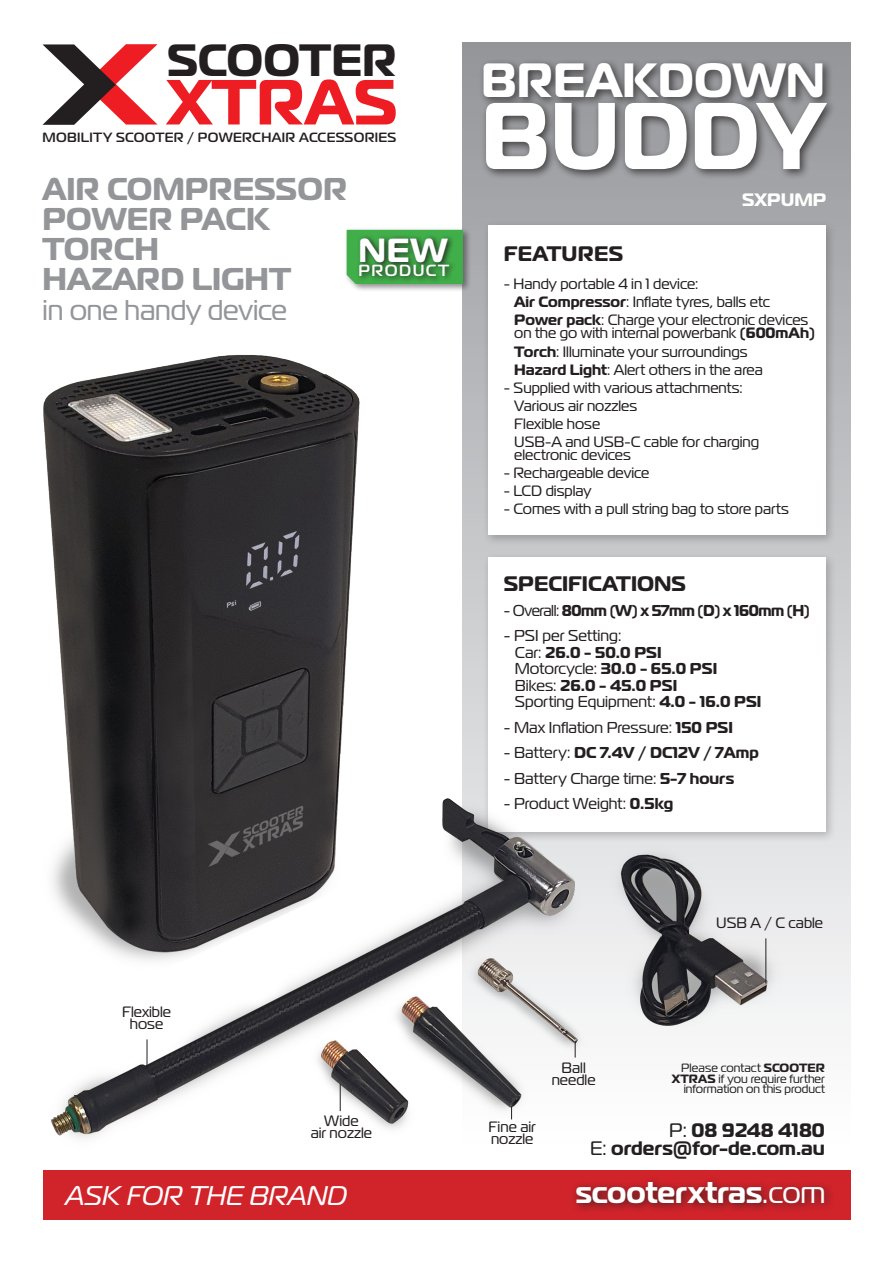
<style>
.page{position:relative;width:893px;height:1263px;background:#fff}
.page>*{position:absolute;margin:0;border:0;box-sizing:border-box;transform-origin:0 0}
.t1{font:700 94.5px "Magistral";color:#fff}
.t2{font:700 63.6px "Magistral";color:#ee1d23}
.t3{font:700 48px "Magistral";color:#fff}
.t4{font:700 45.15px "Magistral";color:#231f20}
.t5{font:700 33.3px "Magistral";color:#fff}
.t6{font:700 31.5px "Magistral";color:#939598}
.t7{font:700 30px "Magistral";color:#fff}
.t8{font:28.5px "Magistral";letter-spacing:-.005em;color:#939598}
.t9{font:italic 27px "Magistral";color:#fff}
.t10{font:700 21px "Magistral";color:#231f20}
.t11{font:700 19.5px/18px "Magistral";color:#231f20;text-align:right}
.t12{font:700 18px "Magistral";color:#fff}
.t13{font:500 16.2px "Magistral";letter-spacing:.09em;color:#fff}
.t14{font:15.75px "Magistral";color:#231f20}
.t15{font:700 15.75px "Magistral";color:#231f20}
.t16{font:700 15.75px "Magistral";letter-spacing:-.03em;color:#231f20}
.t17{font:15px/12px "Magistral";color:#231f20}
.t18{font:500 13.35px "Magistral";letter-spacing:.025em;color:#231f20}
.t19{font:12px/10.5px "Magistral";letter-spacing:.005em;color:#231f20;text-align:right}
.s1{font-weight:700}
.s2{font-weight:400}
</style>
<div class="page">
<svg style="left:463px;top:43px;width:387px;height:722px;background:#aeafb2"></svg>
<svg style="left:43px;top:44px;width:115px;height:81px"></svg>
<div style="left:43px;top:1170px;width:808px;height:49px;background:#d1232a"></div>
<div style="left:571px;top:1176px;width:263px;height:37px;background:#231f20;opacity:.75"></div>
<div style="left:482px;top:220px;width:355px;height:326px;background:#231f20;opacity:.25"></div>
<div style="left:488px;top:225px;width:337px;height:310px;background:#fff"></div>
<div style="left:482px;top:552px;width:355px;height:291px;background:#231f20;opacity:.25"></div>
<div style="left:488px;top:557px;width:337px;height:274px;background:#fff"></div>
<img style="left:51px;top:765px;width:800px;height:418px">
<div style="left:344px;top:227px;width:128px;height:66px;background:#231f20;opacity:.5"></div>
<svg style="left:347px;top:230px;width:116px;height:54px"></svg>
<div style="left:356px;top:234px;width:101px;height:49px;background:#231f20;opacity:.9"></div>
<hr style="left:147px;top:1039px;width:1px;height:30px;background:#231f20">
<svg style="left:340px;top:1084px;width:1px;height:27px"></svg>
<hr style="left:765px;top:938px;width:1px;height:45px;background:#231f20">
<svg style="left:511px;top:1106px;width:1px;height:13px"></svg>
<svg style="left:575px;top:1042px;width:1px;height:15px"></svg>
<div style="left:478px;top:58px;width:359px;height:123px;background:#231f20;opacity:.75"></div>
<img style="left:43px;top:291px;width:362px;height:693px">
<h3 class="t4" style="left:167px;top:31px;width:231px">SCOOTER</h3>
<h2 class="t2" style="left:167px;top:61px;width:232px">XTRAS</h2>
<p class="t18" style="left:43px;top:129px;width:355px">MOBILITY SCOOTER / POWERCHAIR ACCESSORIES</p>
<p class="t6" style="left:43px;top:168px;width:306px">AIR COMPRESSOR</p>
<p class="t6" style="left:43px;top:198px;width:229px">POWER PACK</p>
<p class="t6" style="left:43px;top:228px;width:118px">TORCH</p>
<p class="t6" style="left:43px;top:258px;width:250px">HAZARD LIGHT</p>
<p class="t8" style="left:43px;top:293px;width:246px">in one handy device</p>
<p class="t5" style="left:358px;top:228px;width:91px">NEW</p>
<p class="t13" style="left:358px;top:260px;width:92px">PRODUCT</p>
<p class="t3" style="left:481px;top:49px;width:346px">BREAKDOWN</p>
<p class="t1" style="left:481px;top:74px;width:346px">BUDDY</p>
<p class="t12" style="left:742px;top:188px;width:86px">SXPUMP</p>
<p class="t10" style="left:504px;top:240px;width:121px">FEATURES</p>
<p class="t17" style="left:504px;top:278px;width:196px">- Handy portable 4 in 1 device:</p>
<p class="t17" style="left:514px;top:296px;width:257px"><span class="s1">Air Compressor</span>: Inflate tyres, balls etc</p>
<p class="t17" style="left:514px;top:314px;width:296px"><span class="s1">Power pack</span>: Charge your electronic devices</p>
<p class="t17" style="left:514px;top:327px;width:302px">on the go with internal powerbank <span class="s1">(600mAh)</span></p>
<p class="t17" style="left:514px;top:345px;width:235px"><span class="s1">Torch</span>: Illuminate your surroundings</p>
<p class="t17" style="left:514px;top:363px;width:250px"><span class="s1">Hazard Light</span>: Alert others in the area</p>
<p class="t17" style="left:504px;top:381px;width:240px">- Supplied with various attachments:</p>
<p class="t17" style="left:514px;top:399px;width:124px">Various air nozzles</p>
<p class="t17" style="left:514px;top:417px;width:87px">Flexible hose</p>
<p class="t17" style="left:514px;top:435px;width:246px">USB-A and USB-C cable for charging</p>
<p class="t17" style="left:514px;top:449px;width:118px">electronic devices</p>
<p class="t17" style="left:504px;top:467px;width:147px">- Rechargeable device</p>
<p class="t17" style="left:504px;top:485px;width:89px">- LCD display</p>
<p class="t17" style="left:504px;top:503px;width:287px">- Comes with a pull string bag to store parts</p>
<p class="t10" style="left:504px;top:569px;width:184px">SPECIFICATIONS</p>
<p class="t16" style="left:504px;top:600px;width:308px"><span class="s2">- Overall:</span> 80mm (W) x 57mm (D) x 160mm (H)</p>
<p class="t14" style="left:504px;top:626px;width:119px">- PSI per Setting:</p>
<p class="t15" style="left:515px;top:642px;width:148px"><span class="s2">Car:</span> 26.0 - 50.0 PSI</p>
<p class="t15" style="left:515px;top:658px;width:204px"><span class="s2">Motorcycle:</span> 30.0 - 65.0 PSI</p>
<p class="t15" style="left:515px;top:675px;width:164px"><span class="s2">Bikes:</span> 26.0 - 45.0 PSI</p>
<p class="t14" style="left:515px;top:692px;width:248px">Sporting Equipment: <span class="s1">4.0 - 16.0 PSI</span></p>
<p class="t14" style="left:504px;top:717px;width:231px">- Max Inflation Pressure: <span class="s1">150 PSI</span></p>
<p class="t15" style="left:504px;top:742px;width:256px"><span class="s2">- Battery:</span> DC 7.4V / DC12V / 7Amp</p>
<p class="t14" style="left:504px;top:768px;width:232px">- Battery Charge time: <span class="s1">5-7 hours</span></p>
<p class="t14" style="left:504px;top:794px;width:171px">- Product Weight: <span class="s1">0.5kg</span></p>
<p class="t17" style="left:122px;top:1006px;width:51px">Flexible</p>
<p class="t17" style="left:130px;top:1018px;width:35px">hose</p>
<p class="t17" style="left:552px;top:1062px;width:45px;text-align:center">Ball needle</p>
<p class="t17" style="left:716px;top:917px;width:109px">USB A / C cable</p>
<p class="t19" style="left:672px;top:1062px;width:155px">Please contact <span class="s1">SCOOTER<br>XTRAS</span> if you require further</p>
<p class="t19" style="left:684px;top:1083px;width:143px">information on this product</p>
<p class="t17" style="left:324px;top:1115px;width:36px">Wide</p>
<p class="t17" style="left:311px;top:1127px;width:63px">air nozzle</p>
<p class="t17" style="left:489px;top:1121px;width:49px">Fine air nozzle</p>
<h3 class="t11" style="left:590px;top:1121px;width:236px"><span class="s2">P:</span> 08 9248 4180<br><span class="s2">E:</span> orders@for-de.com.au</h3>
<h3 class="t9" style="left:65px;top:1179px;width:283px">ASK FOR THE BRAND</h3>
<h3 class="t7" style="left:576px;top:1172px;width:251px">scooterxtras<span class="s2">.com</span></h3>
</div>
